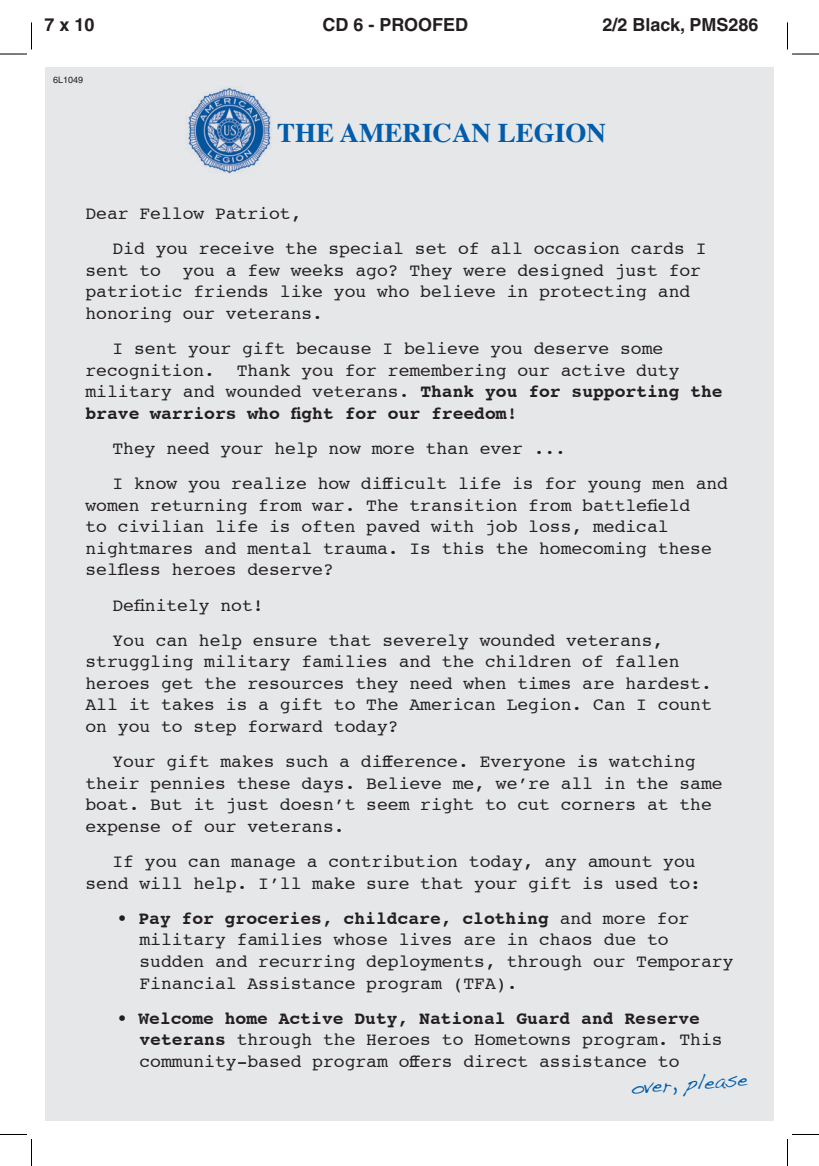
<style>
.page{position:relative;width:819px;height:1166px;background:#fff}
.page>*{position:absolute;margin:0;border:0;box-sizing:border-box;transform-origin:0 0}
.t1{font:700 27px "Times";color:#015dab}
.t2{font:21px "Handwriting Dakota";color:#015dab}
.t3{font:18px/21.6px "Courier";color:#231f20}
.t4{font:700 18px "Helvetica";color:#231f20}
.t5{font:9px "Helvetica";color:#231f20}
.s1{font-weight:700}
</style>
<div class="page">
<div style="left:45px;top:68px;width:729px;height:1052px;background:#e6e7e9"></div>
<img style="left:188px;top:87px;width:84px;height:87px">
<svg style="left:0;top:22px;width:32px;height:33px"></svg>
<svg style="left:0;top:1134px;width:32px;height:32px"></svg>
<svg style="left:787px;top:22px;width:32px;height:33px"></svg>
<svg style="left:787px;top:1134px;width:32px;height:32px"></svg>
<p class="t4" style="left:44px;top:14px;width:52px">7 x 10</p>
<p class="t4" style="left:323px;top:14px;width:147px">CD 6 - PROOFED</p>
<p class="t4" style="left:602px;top:14px;width:158px">2/2 Black, PMS286</p>
<p class="t5" style="left:53px;top:74px;width:32px">6L1049</p>
<p class="t1" style="left:277px;top:107px;width:330px">THE AMERICAN LEGION</p>
<p class="t3" style="left:86px;top:202px;width:218px">Dear Fellow Patriot,</p>
<p class="t3" style="left:86px;top:237px;width:623px;text-indent:27px">Did you receive the special set of all occasion cards I sent to you a few weeks ago? They were designed just for patriotic friends like you who believe in protecting and honoring our veterans.</p>
<p class="t3" style="left:86px;top:337px;width:639px;text-indent:27px">I sent your gift because I believe you deserve some recognition. Thank you for remembering our active duty military and wounded veterans. <span class="s1">Thank you for supporting the brave warriors who fight for our freedom!</span></p>
<p class="t3" style="left:112px;top:437px;width:455px">They need your help now more than ever ...</p>
<p class="t3" style="left:86px;top:472px;width:644px;text-indent:27px">I know you realize how difficult life is for young men and women returning from war. The transition from battlefield<br>to civilian life is often paved with job loss, medical nightmares and mental trauma. Is this the homecoming these selfless heroes deserve?</p>
<p class="t3" style="left:112px;top:593px;width:153px">Definitely not!</p>
<p class="t3" style="left:86px;top:628px;width:628px;text-indent:27px">You can help ensure that severely wounded veterans, struggling military families and the children of fallen heroes get the resources they need when times are hardest.<br>All it takes is a gift to The American Legion. Can I count on you to step forward today?</p>
<p class="t3" style="left:86px;top:750px;width:639px;text-indent:27px">Your gift makes such a difference. Everyone is watching their pennies these days. Believe me, we’re all in the same boat. But it just doesn’t seem right to cut corners at the expense of our veterans.</p>
<p class="t3" style="left:86px;top:850px;width:617px;text-align:right">If you can manage a contribution today, any amount you send will help. I’ll make sure that your gift is used to:</p>
<p class="t3" style="left:140px;top:907px;width:595px;text-indent:-23px">• <span class="s1">Pay for groceries, childcare, clothing</span> and more for military families whose lives are in chaos due to sudden and recurring deployments, through our Temporary Financial Assistance program (TFA).</p>
<p class="t3" style="left:140px;top:1006px;width:585px;text-indent:-23px">• <span class="s1">Welcome home Active Duty, National Guard and Reserve veterans</span> through the Heroes to Hometowns program. This community-based program offers direct assistance to</p>
<p class="t2" style="left:630px;top:1074px;width:119px;rotate:-4deg">over, please</p>
</div>
